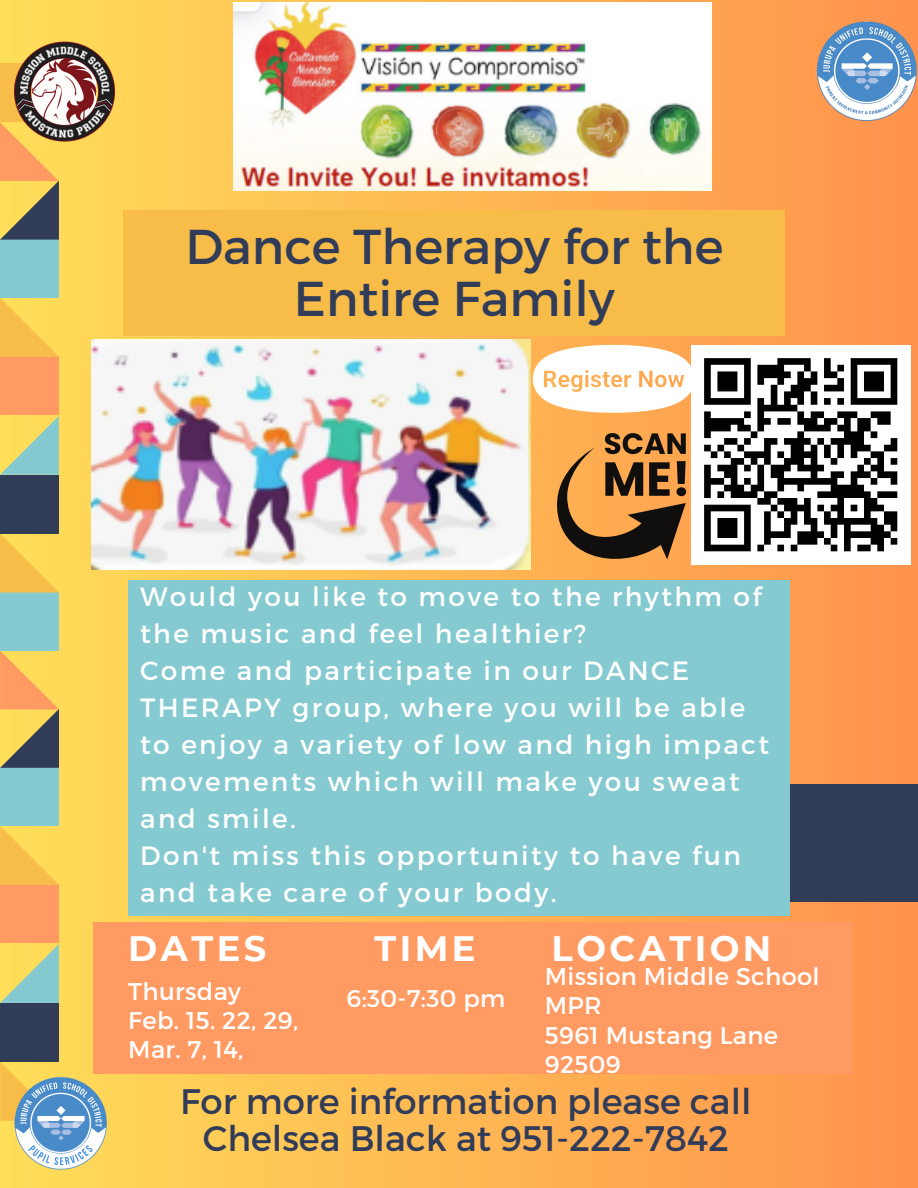
<style>
.page{position:relative;width:918px;height:1188px;background:#fff}
.page>*{position:absolute;margin:0;border:0;box-sizing:border-box;transform-origin:0 0}
.t1{font:48.9px/51.8px "Montserrat";color:#313c59;text-align:center}
.t2{font:35.4px/37.2px "Montserrat";color:#313c59;text-align:center}
.t3{font:700 35.25px "Montserrat";letter-spacing:.1em;color:#fff}
.t4{font:26.4px/37px "Montserrat";letter-spacing:.09em;color:#fff}
.t5{font:24.15px/29.2px "Montserrat";letter-spacing:.015em;color:#fff}
</style>
<div class="page">
<div style="left:0;top:0;width:918px;height:1188px;background:linear-gradient(to right,#ffde5a,#ff924e)"></div>
<div style="left:0;top:63px;width:59px;height:59px;background:#f8bd49"></div>
<div style="left:0;top:592px;width:59px;height:59px;background:#85cad0"></div>
<div style="left:0;top:239px;width:59px;height:59px;background:#85cad0"></div>
<div style="left:0;top:767px;width:59px;height:59px;background:#85cad0"></div>
<div style="left:0;top:475px;width:59px;height:59px;background:#313c59"></div>
<div style="left:0;top:1003px;width:59px;height:59px;background:#313c59"></div>
<div style="left:0;top:356px;width:59px;height:59px;background:#ff9b62"></div>
<div style="left:0;top:884px;width:59px;height:59px;background:#ff9b62"></div>
<svg style="left:0;top:122px;width:59px;height:118px;background:#c39b5b"></svg>
<svg style="left:0;top:651px;width:59px;height:117px;background:#cba35b"></svg>
<svg style="left:0;top:416px;width:59px;height:59px;background:#c2d394"></svg>
<svg style="left:0;top:944px;width:59px;height:59px;background:#c2d394"></svg>
<svg style="left:0;top:298px;width:59px;height:59px;background:#fbcb50"></svg>
<svg style="left:0;top:826px;width:59px;height:59px;background:#fbcb50"></svg>
<svg style="left:0;top:534px;width:59px;height:59px;background:#facb51"></svg>
<svg style="left:0;top:1062px;width:59px;height:59px"></svg>
<div style="left:712px;top:784px;width:206px;height:118px;background:#313c59"></div>
<div style="left:128px;top:580px;width:662px;height:335px;background:#85cad0"></div>
<div style="left:93px;top:922px;width:759px;height:152px;background:#ff9b62"></div>
<div style="left:124px;top:211px;width:661px;height:125px;background:#f8bd49"></div>
<img style="left:234px;top:2px;width:478px;height:188px">
<img style="left:13px;top:41px;width:103px;height:101px">
<img style="left:816px;top:20px;width:101px;height:102px">
<img style="left:13px;top:1074px;width:96px;height:101px">
<img style="left:92px;top:340px;width:439px;height:229px">
<div style="left:691px;top:345px;width:220px;height:220px;background:#fff"></div>
<svg style="left:531px;top:345px;width:367px;height:214px"></svg>
<p class="t1" style="left:185px;top:219px;width:540px">Dance Therapy for the<br>Entire Family</p>
<p class="t4" style="left:140px;top:576px;width:623px">Would you like to move to the rhythm of the music and feel healthier?</p>
<p class="t4" style="left:140px;top:651px;width:631px">Come and participate in our DANCE<br>THERAPY group, where you will be able to enjoy a variety of low and high impact movements which will make you sweat and smile.</p>
<p class="t4" style="left:140px;top:836px;width:602px">Don't miss this opportunity to have fun and take care of your body.</p>
<p class="t3" style="left:128px;top:926px;width:139px">DATES</p>
<p class="t3" style="left:552px;top:926px;width:221px">LOCATION</p>
<p class="t5" style="left:545px;top:961px;width:276px">Mission Middle School<br>MPR</p>
<p class="t5" style="left:545px;top:1019px;width:235px">5961 Mustang Lane<br>92509</p>
<p class="t2" style="left:180px;top:1081px;width:573px">For more information please call<br>Chelsea Black at 951-222-7842</p>
<p class="t3" style="left:374px;top:926px;width:103px">TIME</p>
<p class="t5" style="left:346px;top:982px;width:160px">6:30-7:30 pm</p>
<p class="t5" style="left:128px;top:975px;width:114px">Thursday</p>
<p class="t5" style="left:128px;top:1005px;width:172px">Feb. 15. 22, 29,</p>
<p class="t5" style="left:128px;top:1034px;width:117px">Mar. 7, 14,</p>
</div>
